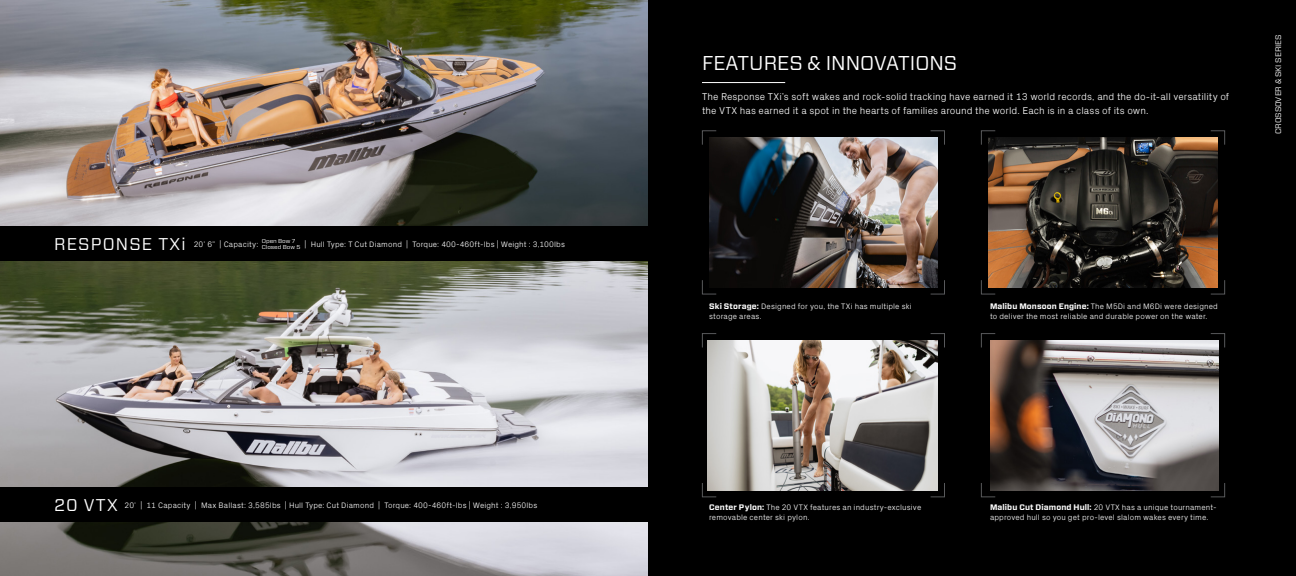
<style>
.page{position:relative;width:1296px;height:576px;background:#fff}
.page>*{position:absolute;margin:0;border:0;box-sizing:border-box;transform-origin:0 0}
.t1{font:20px "Forza";color:#fff}
.t2{font:17px "Forza";letter-spacing:.07em;color:#fff}
.t3{font:300 10px/14px "Px Grotesk";letter-spacing:.005em;color:#fff}
.t4{font:300 8px/10px "Px Grotesk";letter-spacing:.015em;color:#fff}
.t5{font:8px "Forza";color:#fff}
.t6{font:5.6px/5.6px "Forza";color:#fff;scale:1.09 1}
.s1{font-family:"Forza";font-weight:400;font-size:17px}
.s2{font-family:"Forza";font-weight:700}
</style>
<div class="page">
<img style="left:0;top:0;width:648px;height:226px">
<img style="left:0;top:261px;width:648px;height:315px">
<div style="left:0;top:226px;width:648px;height:35px;background:#000"></div>
<div style="left:0;top:487px;width:648px;height:35px;background:#000"></div>
<div style="left:648px;top:0;width:619px;height:576px;background:#000"></div>
<svg style="left:702px;top:130px;width:15px;height:15px"></svg>
<svg style="left:981px;top:130px;width:15px;height:15px"></svg>
<svg style="left:930px;top:483px;width:15px;height:15px"></svg>
<svg style="left:1210px;top:483px;width:15px;height:15px"></svg>
<svg style="left:702px;top:333px;width:15px;height:15px"></svg>
<svg style="left:981px;top:333px;width:15px;height:15px"></svg>
<svg style="left:930px;top:280px;width:15px;height:15px"></svg>
<svg style="left:1210px;top:280px;width:15px;height:15px"></svg>
<svg style="left:702px;top:280px;width:15px;height:15px"></svg>
<svg style="left:981px;top:280px;width:15px;height:15px"></svg>
<svg style="left:930px;top:333px;width:15px;height:15px"></svg>
<svg style="left:1210px;top:333px;width:15px;height:15px"></svg>
<svg style="left:702px;top:482px;width:15px;height:16px"></svg>
<svg style="left:981px;top:483px;width:15px;height:15px"></svg>
<svg style="left:930px;top:130px;width:15px;height:15px"></svg>
<svg style="left:1210px;top:130px;width:15px;height:15px"></svg>
<img style="left:988px;top:138px;width:230px;height:149px">
<img style="left:708px;top:340px;width:230px;height:150px">
<img style="left:990px;top:340px;width:229px;height:150px">
<div style="left:1260px;top:0;width:36px;height:576px;background:#000"></div>
<hr style="left:702px;top:82px;width:83px;height:1px;background:#fff">
<img style="left:709px;top:138px;width:229px;height:149px">
<h2 class="t2" style="left:54px;top:233px;width:133px">RESPONSE TXi</h2>
<p class="t6" style="left:262px;top:238px;width:37px">Open Bow 7<br>Closed Bow 5</p>
<p class="t4" style="left:194px;top:239px;width:66px">20’ 6” | Capacity:</p>
<p class="t4" style="left:305px;top:239px;width:262px">| Hull Type: T Cut Diamond | Torque: 400-460ft-lbs | Weight : 3,100lbs</p>
<p class="t4" style="left:54px;top:500px;width:485px"><span class="s1">20 VTX</span> 20’ | 11 Capacity | Max Ballast: 3,585lbs | Hull Type: Cut Diamond | Torque: 400-460ft-lbs | Weight : 3,950lbs</p>
<h1 class="t1" style="left:702px;top:50px;width:257px">FEATURES &amp; INNOVATIONS</h1>
<p class="t3" style="left:702px;top:89px;width:529px">The Response TXi’s soft wakes and rock-solid tracking have earned it 13 world records, and the do-it-all versatility of the VTX has earned it a spot in the hearts of families around the world. Each is in a class of its own.</p>
<p class="t5" style="left:1273px;top:134px;width:101px;rotate:-90deg">CROSSOVER &amp; SKI SERIES</p>
<p class="t4" style="left:709px;top:301px;width:204px"><span class="s2">Ski Storage:</span> Designed for you, the TXi has multiple ski storage areas.</p>
<p class="t4" style="left:990px;top:301px;width:229px"><span class="s2">Malibu Monsoon Engine:</span> The M5Di and M6Di were designed to deliver the most reliable and durable power on the water.</p>
<p class="t4" style="left:709px;top:502px;width:214px"><span class="s2">Center Pylon:</span> The 20 VTX features an industry-exclusive removable center ski pylon.</p>
<p class="t4" style="left:990px;top:502px;width:228px"><span class="s2">Malibu Cut Diamond Hull:</span> 20 VTX has a unique tournament&shy;approved hull so you get pro-level slalom wakes every time.</p>
</div>
